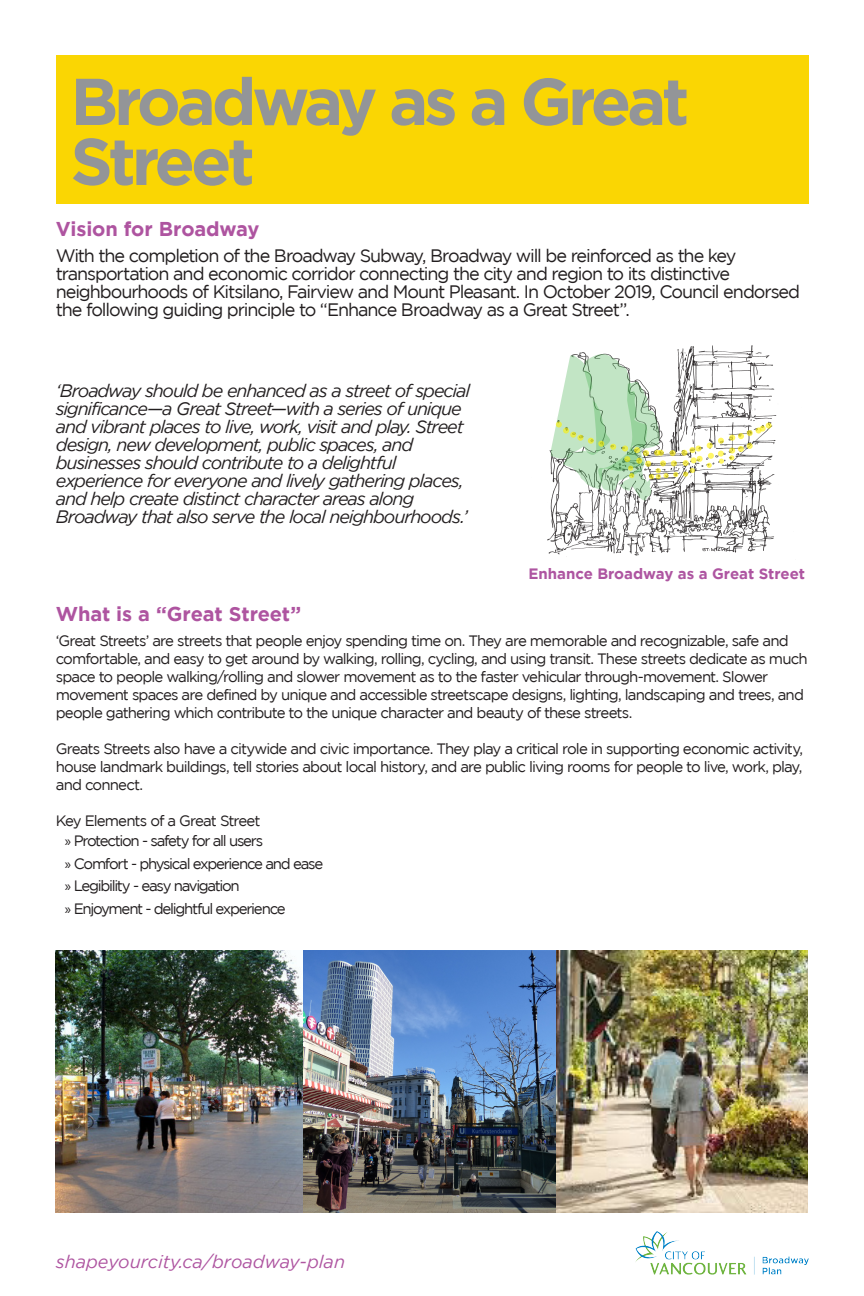
<style>
.page{position:relative;width:864px;height:1296px;background:#fff}
.page>*{position:absolute;margin:0;border:0;box-sizing:border-box;transform-origin:0 0}
.Board_title{font:700 66px/60px "Gotham";letter-spacing:-.06em;color:#939598}
._2-2_Topics{font:700 20px "Gotham";letter-spacing:-.01em;color:#ae54a0}
._3-2_Body_-_standard{font:italic 18px/18px "Gotham";letter-spacing:-.065em;color:#231f20}
._3-2_Body_-_standard-2{font:18px/18px "Gotham";letter-spacing:-.06em;color:#231f20}
.t1{font:italic 18px "Gotham";color:#ae54a0}
._3-2_Body_-_standard-3{font:15px/18px "Gotham";letter-spacing:-.06em;color:#231f20}
._3-2_Body_-_standard-4{font:15px "Gotham";letter-spacing:-.085em;color:#231f20}
.Paragraph_Style_2{font:700 15px "Gotham";color:#ae55a1}
.s1{font-family:"Myriad Pro"}
</style>
<div class="page">
<img style="left:635px;top:1232px;width:173px;height:43px">
<div style="left:56px;top:56px;width:752px;height:148px;background:#fad603"></div>
<img style="left:547px;top:345px;width:230px;height:212px">
<svg style="left:551px;top:354px;width:221px;height:147px"></svg>
<img style="left:56px;top:950px;width:247px;height:263px">
<img style="left:303px;top:950px;width:504px;height:263px">
<p class="Board_title" style="left:71px;top:70px;width:620px">Broadway as a Great<br>Street</p>
<p class="_2-2_Topics" style="left:56px;top:218px;width:205px">Vision for Broadway</p>
<p class="_3-2_Body_-_standard-2" style="left:56px;top:246px;width:746px">With the completion of the Broadway Subway, Broadway will be reinforced as the key transportation and economic corridor connecting the city and region to its distinctive neighbourhoods of Kitsilano, Fairview and Mount Pleasant. In October 2019, Council endorsed the following guiding principle to “Enhance Broadway as a Great Street”.</p>
<p class="_3-2_Body_-_standard" style="left:56px;top:381px;width:416px">‘Broadway should be enhanced as a street of special significance—a Great Street—with a series of unique and vibrant places to live, work, visit and play. Street design, new development, public spaces, and businesses should contribute to a delightful experience for everyone and lively gathering places, and help create distinct character areas along Broadway that also serve the local neighbourhoods.’</p>
<p class="Paragraph_Style_2" style="left:528px;top:565px;width:278px">Enhance Broadway as a Great Street</p>
<p class="_2-2_Topics" style="left:56px;top:602px;width:247px">What is a “Great Street”</p>
<p class="_3-2_Body_-_standard-3" style="left:56px;top:631px;width:753px">‘Great Streets’ are streets that people enjoy spending time on. They are memorable and recognizable, safe and comfortable, and easy to get around by walking, rolling, cycling, and using transit. These streets dedicate as much space to people walking/rolling and slower movement as to the faster vehicular through-movement. Slower movement spaces are defined by unique and accessible streetscape designs, lighting, landscaping and trees, and people gathering which contribute to the unique character and beauty of these streets.</p>
<p class="_3-2_Body_-_standard-3" style="left:56px;top:739px;width:749px;text-align:justify">Greats Streets also have a citywide and civic importance. They play a critical role in supporting economic activity, house landmark buildings, tell stories about local history, and are public living rooms for people to live, work, play, and connect.</p>
<p class="_3-2_Body_-_standard-3" style="left:56px;top:811px;width:206px">Key Elements of a Great Street</p>
<p class="_3-2_Body_-_standard-4" style="left:65px;top:833px;width:200px"><span class="s1">»</span> Protection - safety for all users</p>
<p class="_3-2_Body_-_standard-4" style="left:65px;top:855px;width:260px"><span class="s1">»</span> Comfort - physical experience and ease</p>
<p class="_3-2_Body_-_standard-4" style="left:65px;top:878px;width:177px"><span class="s1">»</span> Legibility - easy navigation</p>
<p class="_3-2_Body_-_standard-4" style="left:65px;top:900px;width:222px"><span class="s1">»</span> Enjoyment - delightful experience</p>
<p class="t1" style="left:56px;top:1252px;width:291px">shapeyourcity.ca/broadway-plan</p>
</div>
